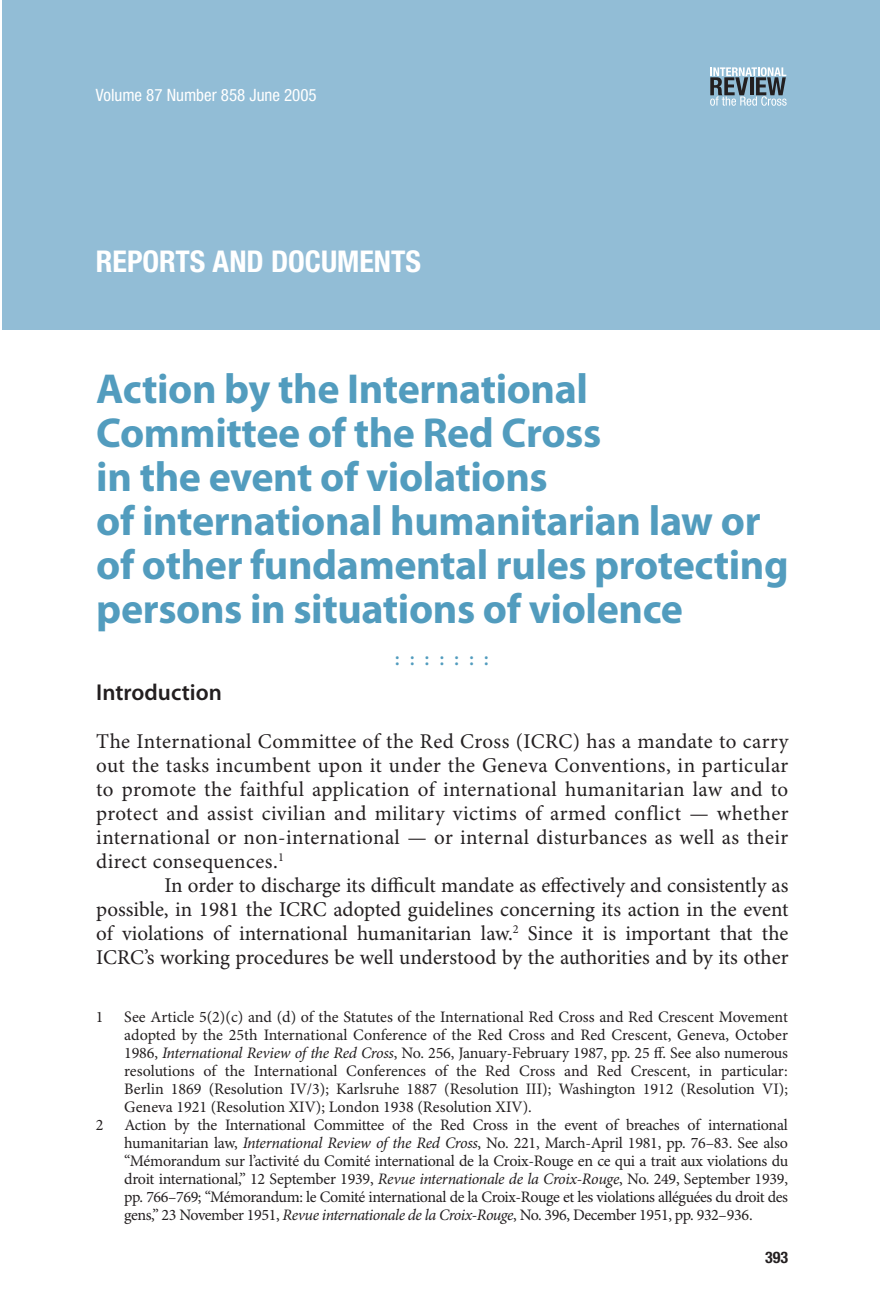
<style>
.page{position:relative;width:880px;height:1307px;background:#fff}
.page>*{position:absolute;margin:0;border:0;box-sizing:border-box;transform-origin:0 0}
.t1{font:700 42px/44px "Myriad Pro";letter-spacing:-.01em;color:#529cbe}
.t2{font:700 condensed 30px "Helvetica Neue";color:#fff}
.t3{font:600 23px "Myriad Pro";color:#231f20}
.t4{font:21px/24px "Minion Pro";letter-spacing:.01em;color:#231f20;text-align:justify}
.t5{font:600 21px "Minion Pro";color:#529cbe}
.t6{font:condensed 17px "Helvetica Neue";color:#fff}
.t7{font:16px/18px "Minion Pro";letter-spacing:-.015em;color:#231f20;text-align:justify}
.t8{font:700 condensed 16px "Helvetica Neue";color:#231f20}
.s1{font-style:italic}
</style>
<div class="page">
<div style="left:2px;top:0;width:877px;height:330px;background:#92bdd6"></div>
<svg style="left:710px;top:67px;width:76px;height:39px"></svg>
<p class="t6" style="left:96px;top:89px;width:222px">Volume 87 Number 858 June 2005</p>
<h2 class="t2" style="left:96px;top:251px;width:326px">REPORTS AND DOCUMENTS</h2>
<h1 class="t1" style="left:96px;top:370px;width:693px">Action by the International<br>Committee of the Red Cross<br>in the event of violations<br>of international humanitarian law or of other fundamental rules protecting persons in situations of violence</h1>
<h3 class="t5" style="left:395px;top:650px;width:96px">: : : : : : :</h3>
<h3 class="t3" style="left:96px;top:683px;width:127px">Introduction</h3>
<p class="t4" style="left:96px;top:731px;width:693px">The International Committee of the Red Cross (ICRC) has a mandate to carry out the tasks incumbent upon it under the Geneva Conventions, in particular to promote the faithful application of international humanitarian law and to protect and assist civilian and military victims of armed conflict — whether international or non-international — or internal disturbances as well as their direct consequences.<sup>1</sup></p>
<p class="t4" style="left:96px;top:875px;width:693px;text-indent:68px">In order to discharge its difficult mandate as effectively and consistently as possible, in 1981 the ICRC adopted guidelines concerning its action in the event of violations of international humanitarian law.<sup>2</sup> Since it is important that the ICRC’s working procedures be well understood by the authorities and by its other</p>
<p class="t7" style="left:96px;top:1008px;width:9px">1</p>
<p class="t7" style="left:124px;top:1008px;width:665px">See Article 5(2)(c) and (d) of the Statutes of the International Red Cross and Red Crescent Movement adopted by the 25th International Conference of the Red Cross and Red Crescent, Geneva, October 1986, <span class="s1">International Review of the Red Cross</span>, No. 256, January-February 1987, pp. 25 ff. See also numerous resolutions of the International Conferences of the Red Cross and Red Crescent, in particular:<br>Berlin 1869 (Resolution IV/3); Karlsruhe 1887 (Resolution III); Washington 1912 (Resolution VI); Geneva 1921 (Resolution XIV); London 1938 (Resolution XIV).</p>
<p class="t7" style="left:96px;top:1116px;width:9px">2</p>
<p class="t7" style="left:124px;top:1116px;width:665px">Action by the International Committee of the Red Cross in the event of breaches of international humanitarian law, <span class="s1">International Review of the Red Cross</span>, No. 221, March-April 1981, pp. 76–83. See also “Mémorandum sur l’activité du Comité international de la Croix-Rouge en ce qui a trait aux violations du droit international,” 12 September 1939, <span class="s1">Revue internationale de la Croix-Rouge</span>, No. 249, September 1939, pp. 766–769; “Mémorandum: le Comité international de la Croix-Rouge et les violations alléguées du droit des gens,” 23 November 1951, <span class="s1">Revue internationale de la Croix-Rouge</span>, No. 396, December 1951, pp. 932–936.</p>
<p class="t8" style="left:764px;top:1251px;width:25px">393</p>
</div>
